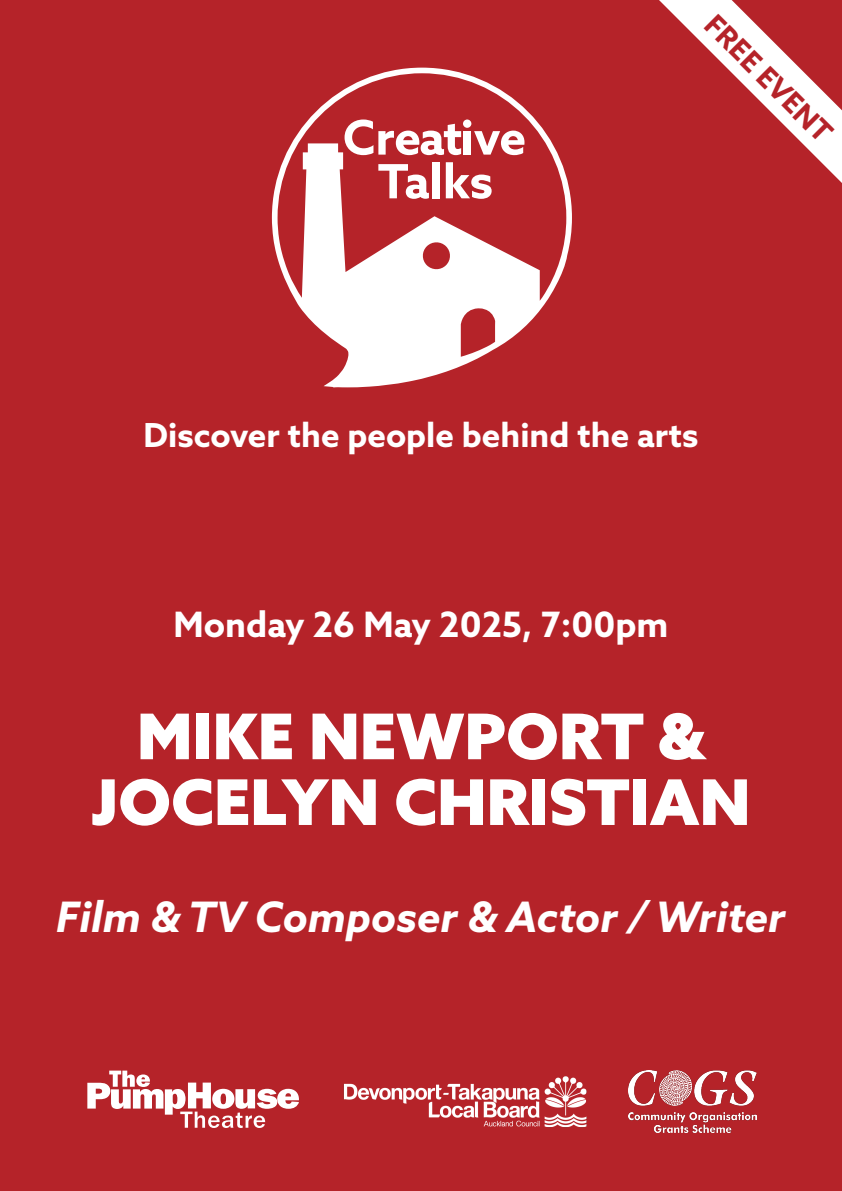
<style>
.page{position:relative;width:842px;height:1191px;background:#b52329}
.page>*{position:absolute;margin:0;border:0;box-sizing:border-box;transform-origin:0 0}
.t1{font:900 63px/65.7px "Azo Sans";color:#fff;text-align:center}
.t2{font:italic 700 42px "Azo Sans";color:#fff}
.t3{font:700 35px "Azo Sans";color:#fff}
.t4{font:700 33.1px "Azo Sans";color:#fff}
.t5{font:700 28.5px "Azo Sans";color:#b52329}
</style>
<div class="page">
<svg style="left:272px;top:68px;width:300px;height:319px"></svg>
<svg style="left:87px;top:1070px;width:212px;height:58px"></svg>
<img style="left:343px;top:1076px;width:244px;height:52px">
<img style="left:628px;top:1070px;width:129px;height:63px">
<svg style="left:659px;top:0;width:183px;height:183px"></svg>
<p class="t5" style="left:723px;top:6px;width:168px;rotate:45deg">FREE EVENT</p>
<p class="t4" style="left:144px;top:413px;width:556px">Discover the people behind the arts</p>
<p class="t3" style="left:173px;top:601px;width:496px">Monday 26 May 2025, 7:00pm</p>
<p class="t1" style="left:92px;top:702px;width:660px">MIKE NEWPORT &amp;<br>JOCELYN CHRISTIAN</p>
<p class="t2" style="left:56px;top:889px;width:731px">Film &amp; TV Composer &amp; Actor / Writer</p>
</div>
